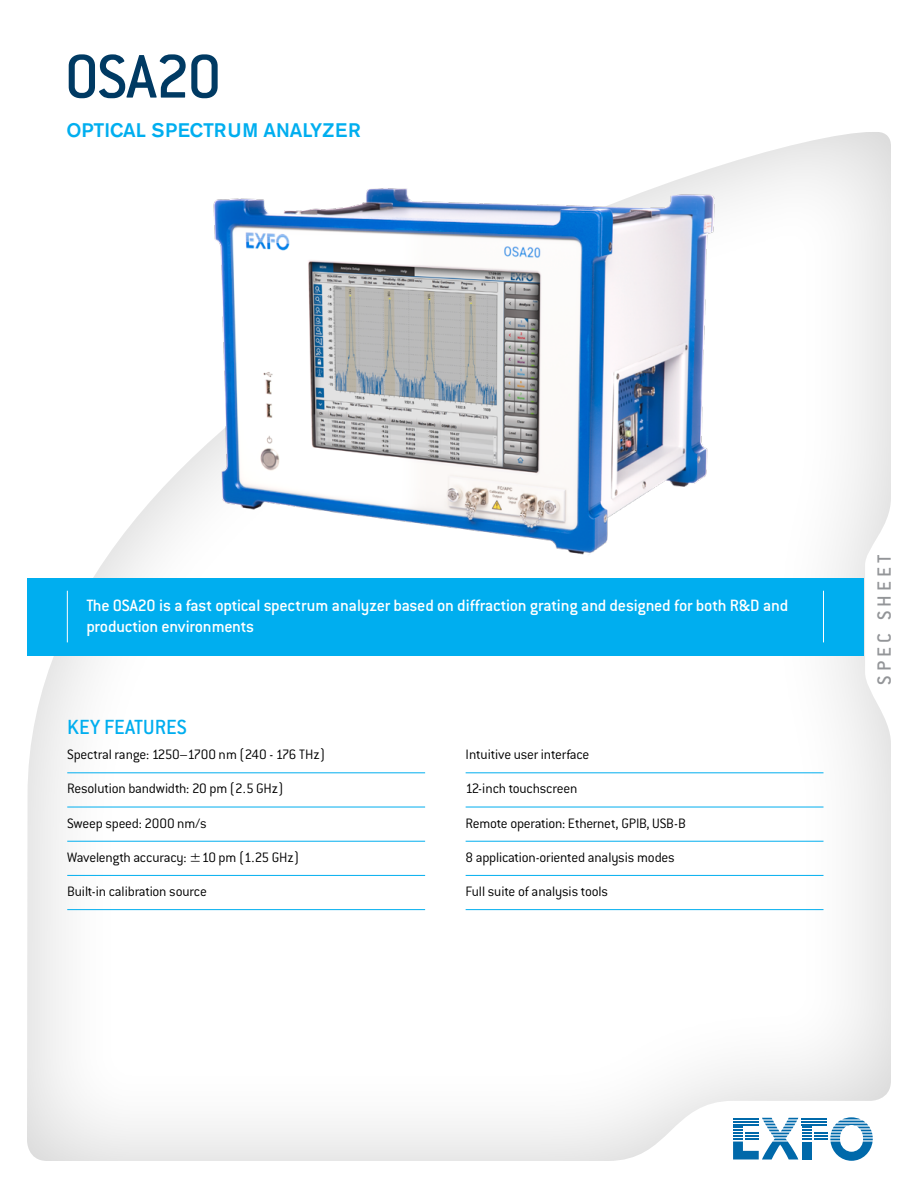
<style>
.page{position:relative;width:918px;height:1188px;background:#fff}
.page>*{position:absolute;margin:0;border:0;box-sizing:border-box;transform-origin:0 0}
.t1{font:500 67.5px "Conduit ITC";letter-spacing:-.02em;color:#003a63}
.t2{font:500 22.5px "Conduit ITC";color:#00aeef}
.t3{font:500 21px "Conduit ITC";letter-spacing:.2em;color:#939598}
.t4{font:500 19.5px "Akzidenz Grotesk BE";color:#00aeef}
.t5{font:500 18px/21px "Conduit ITC";letter-spacing:-.015em;color:#fff}
.t6{font:300 15px "Conduit ITC";letter-spacing:-.015em;color:#000}
</style>
<div class="page">
<div style="left:27px;top:120px;width:874px;height:1054px;background:#000;opacity:.2"></div>
<svg style="left:733px;top:1117px;width:140px;height:44px"></svg>
<img style="left:193px;top:120px;width:543px;height:458px">
<div style="left:27px;top:578px;width:837px;height:78px;background:#00aeef"></div>
<hr style="left:823px;top:591px;width:1px;height:51px;background:#fff">
<hr style="left:67px;top:591px;width:1px;height:51px;background:#fff">
<hr style="left:67px;top:773px;width:358px;height:1px;background:#00aeef">
<hr style="left:67px;top:807px;width:358px;height:1px;background:#00aeef">
<hr style="left:67px;top:841px;width:358px;height:1px;background:#00aeef">
<hr style="left:67px;top:875px;width:358px;height:1px;background:#00aeef">
<hr style="left:67px;top:909px;width:358px;height:1px;background:#00aeef">
<hr style="left:466px;top:773px;width:358px;height:1px;background:#00aeef">
<hr style="left:466px;top:807px;width:358px;height:1px;background:#00aeef">
<hr style="left:466px;top:841px;width:358px;height:1px;background:#00aeef">
<hr style="left:466px;top:875px;width:358px;height:1px;background:#00aeef">
<hr style="left:466px;top:909px;width:358px;height:1px;background:#00aeef">
<h1 class="t1" style="left:65px;top:39px;width:159px">OSA20</h1>
<h3 class="t4" style="left:66px;top:118px;width:296px">OPTICAL SPECTRUM ANALYZER</h3>
<p class="t5" style="left:86px;top:595px;width:703px">The OSA20 is a fast optical spectrum analyzer based on diffraction grating and designed for both R&amp;D and production environments</p>
<h2 class="t2" style="left:67px;top:715px;width:121px">KEY FEATURES</h2>
<p class="t6" style="left:67px;top:746px;width:260px">Spectral range: 1250–1700 nm (240 - 176 THz)</p>
<p class="t6" style="left:67px;top:780px;width:218px">Resolution bandwidth: 20 pm (2.5 GHz)</p>
<p class="t6" style="left:67px;top:815px;width:141px">Sweep speed: 2000 nm/s</p>
<p class="t6" style="left:67px;top:849px;width:233px">Wavelength accuracy: ±10 pm (1.25 GHz)</p>
<p class="t6" style="left:67px;top:883px;width:141px">Built-in calibration source</p>
<p class="t6" style="left:466px;top:746px;width:125px">Intuitive user interface</p>
<p class="t6" style="left:466px;top:780px;width:113px">12-inch touchscreen</p>
<p class="t6" style="left:466px;top:815px;width:222px">Remote operation: Ethernet, GPIB, USB-B</p>
<p class="t6" style="left:466px;top:849px;width:211px">8 application-oriented analysis modes</p>
<p class="t6" style="left:466px;top:883px;width:144px">Full suite of analysis tools</p>
<h3 class="t3" style="left:873px;top:685px;width:132px;rotate:-90deg">SPEC SHEET</h3>
</div>
